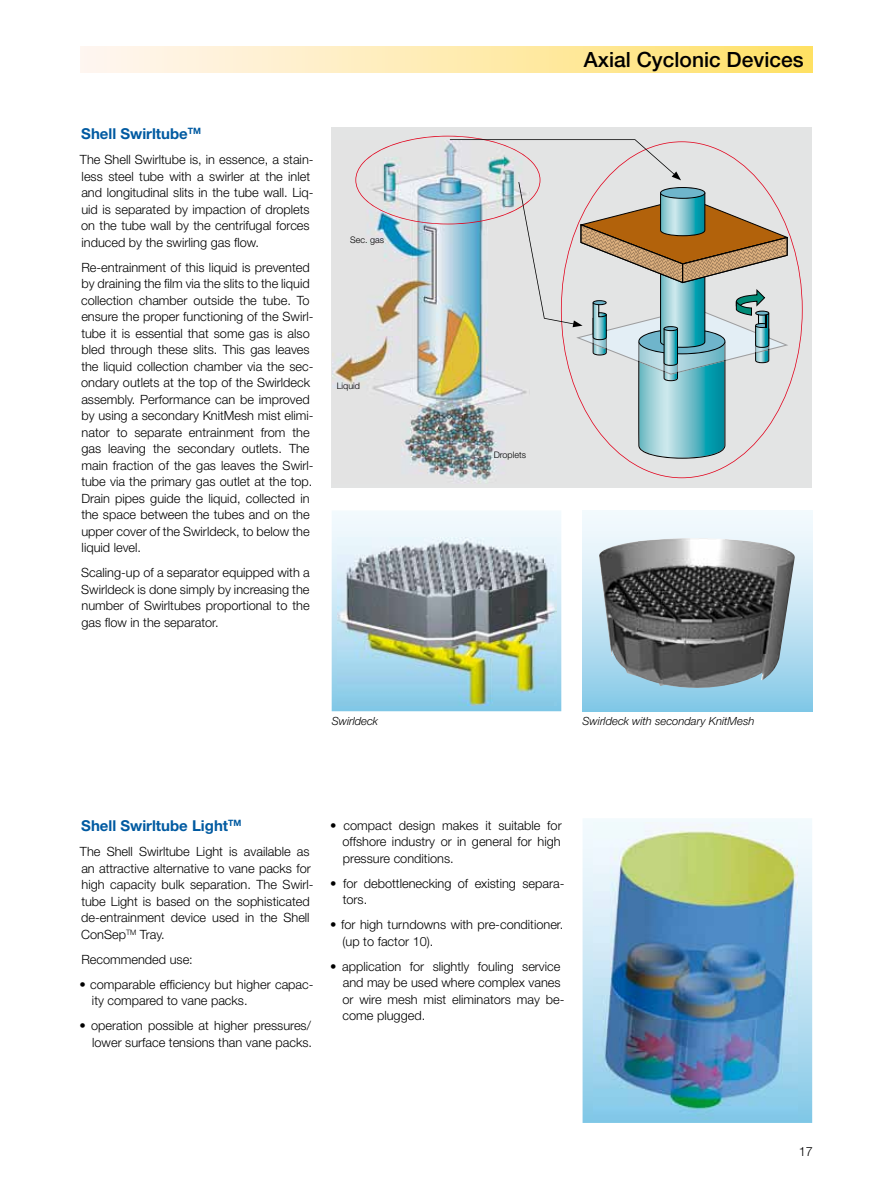
<style>
.page{position:relative;width:893px;height:1191px;background:#fff}
.page>*{position:absolute;margin:0;border:0;box-sizing:border-box;transform-origin:0 0}
.t1{font:500 21px "Helvetica Neue";color:#000}
.t2{font:700 15px "Helvetica Neue";color:#005aa1}
.t3{font:300 12.75px/16.5px "Helvetica Neue";color:#000}
.t4{font:italic 300 11.25px "Helvetica Neue";color:#000}
.t5{font:300 9px "Helvetica Neue";color:#000}
</style>
<div class="page">
<div style="left:332px;top:128px;width:480px;height:360px;background:#e3e4e4"></div>
<div style="left:81px;top:47px;width:731px;height:25px;background:linear-gradient(to right,#fff6f6,#ffe169)"></div>
<img style="left:332px;top:353px;width:164px;height:130px">
<svg style="left:583px;top:819px;width:229px;height:304px"></svg>
<img style="left:593px;top:822px;width:205px;height:297px">
<svg style="left:332px;top:511px;width:229px;height:200px"></svg>
<img style="left:338px;top:537px;width:218px;height:168px">
<div style="left:583px;top:510px;width:229px;height:201px;background:linear-gradient(to bottom,#fff,#8bcbe8)"></div>
<img style="left:598px;top:538px;width:197px;height:156px">
<svg style="left:626px;top:230px;width:177px;height:248px"></svg>
<img style="left:355px;top:136px;width:433px;height:323px">
<p class="t2" style="left:81px;top:125px;width:121px">Shell Swirltube<sup>TM</sup></p>
<p class="t3" style="left:80px;top:151px;width:235px">The Shell Swirltube is, in essence, a stain&shy;less steel tube with a swirler at the inlet and longitudinal slits in the tube wall. Liq&shy;uid is separated by impaction of droplets on the tube wall by the centrifugal forces induced by the swirling gas flow.</p>
<p class="t3" style="left:81px;top:259px;width:234px">Re-entrainment of this liquid is prevented by draining the film via the slits to the liquid collection chamber outside the tube. To ensure the proper functioning of the Swirl&shy;tube it is essential that some gas is also bled through these slits. This gas leaves the liquid collection chamber via the sec&shy;ondary outlets at the top of the Swirldeck assembly. Performance can be improved by using a secondary KnitMesh mist elimi&shy;nator to separate entrainment from the gas leaving the secondary outlets. The main fraction of the gas leaves the Swirl&shy;tube via the primary gas outlet at the top.<br>Drain pipes guide the liquid, collected in the space between the tubes and on the upper cover of the Swirldeck, to below the liquid level.</p>
<p class="t3" style="left:81px;top:564px;width:230px;text-align:justify">Scaling-up of a separator equipped with a Swirldeck is done simply by increasing the number of Swirltubes proportional to the gas flow in the separator.</p>
<p class="t5" style="left:350px;top:234px;width:36px">Sec. gas</p>
<p class="t5" style="left:337px;top:381px;width:25px">Liquid</p>
<h1 class="t1" style="left:584px;top:47px;width:221px">Axial Cyclonic Devices</h1>
<p class="t5" style="left:494px;top:449px;width:34px">Droplets</p>
<p class="t4" style="left:332px;top:714px;width:48px">Swirldeck</p>
<p class="t4" style="left:583px;top:714px;width:173px">Swirldeck with secondary KnitMesh</p>
<p class="t2" style="left:81px;top:816px;width:162px">Shell Swirltube Light<sup>TM</sup></p>
<p class="t3" style="left:80px;top:843px;width:235px">The Shell Swirltube Light is available as an attractive alternative to vane packs for high capacity bulk separation. The Swirl&shy;tube Light is based on the sophisticated de-entrainment device used in the Shell ConSep<sup>TM</sup> Tray.</p>
<p class="t3" style="left:81px;top:950px;width:113px">Recommended use:</p>
<p class="t3" style="left:92px;top:975px;width:223px;text-indent:-13px">• comparable efficiency but higher capac&shy;ity compared to vane packs.</p>
<p class="t3" style="left:79px;top:1017px;width:234px;text-align:right">• operation possible at higher pressures/ lower surface tensions than vane packs.</p>
<p class="t3" style="left:343px;top:816px;width:221px;text-align:justify;text-indent:-12px">• compact design makes it suitable for offshore industry or in general for high pressure conditions.</p>
<p class="t3" style="left:343px;top:874px;width:223px;text-indent:-12px">• for debottlenecking of existing separa&shy;tors.</p>
<p class="t3" style="left:342px;top:916px;width:222px;text-indent:-12px">• for high turndowns with pre-conditioner. (up to factor 10).</p>
<p class="t3" style="left:343px;top:957px;width:223px;text-indent:-12px">• application for slightly fouling service and may be used where complex vanes or wire mesh mist eliminators may be&shy;come plugged.</p>
<p class="t3" style="left:799px;top:1143px;width:16px">17</p>
</div>
